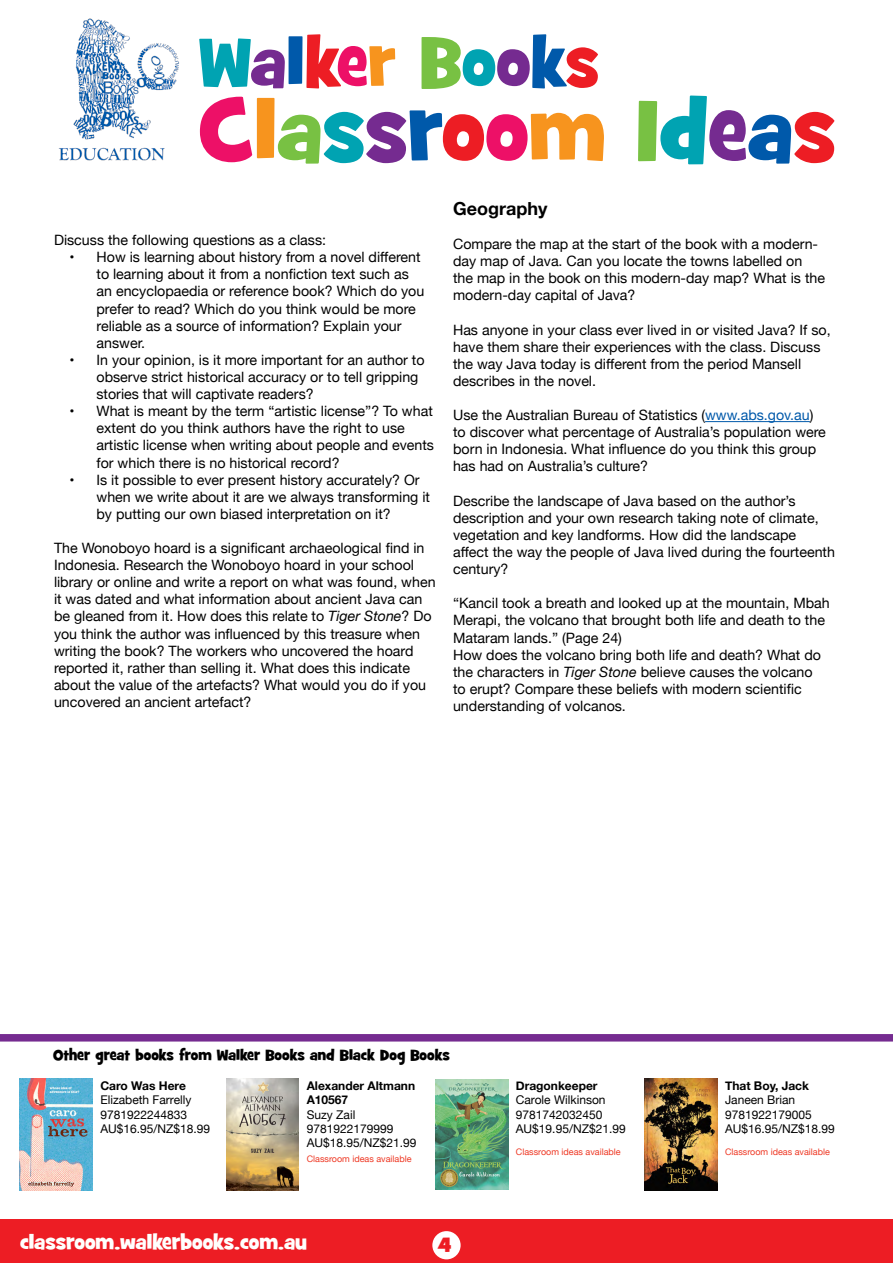
<style>
.page{position:relative;width:893px;height:1263px;background:#fff}
.page>*{position:absolute;margin:0;border:0;box-sizing:border-box;transform-origin:0 0}
.t1{font:21px "Grilled Cheese BTN";color:#fffffd}
.t2{font:21px "Grilled Cheese BTN";color:#ed1d24}
.t3{font:700 18px "Helvetica Neue";color:#000}
.t4{font:15px "Grilled Cheese BTN";color:#000}
.t5{font:14.25px/17.1px "Helvetica Neue";color:#000}
.t6{font:12px/14.4px "Helvetica Neue";color:#000}
.t7{font:700 12px/14.4px "Helvetica Neue";color:#000}
.t8{font:9px "Helvetica Neue";color:#ee3824}
.s1{font-style:italic}
.s2{color:#0059aa}
</style>
<div class="page">
<div style="left:0;top:1219px;width:893px;height:44px;background:#ed1d24"></div>
<svg style="left:638px;top:96px;width:196px;height:68px"></svg>
<svg style="left:200px;top:97px;width:404px;height:67px"></svg>
<svg style="left:422px;top:34px;width:176px;height:55px"></svg>
<svg style="left:306px;top:34px;width:89px;height:55px"></svg>
<div style="left:289px;top:36px;width:14px;height:48px;background:#0059aa"></div>
<svg style="left:199px;top:38px;width:86px;height:50px"></svg>
<img style="left:58px;top:18px;width:121px;height:143px">
<div style="left:432px;top:1231px;width:29px;height:28px;background:#fff;border-radius:50%"></div>
<img style="left:20px;top:1078px;width:73px;height:113px">
<div style="left:0;top:1034px;width:893px;height:7px;background:#752b90"></div>
<img style="left:227px;top:1078px;width:71px;height:113px">
<img style="left:435px;top:1080px;width:73px;height:109px">
<img style="left:644px;top:1078px;width:73px;height:112px">
<hr style="left:705px;top:421px;width:105px;height:1px;background:#0059aa">
<p class="t5" style="left:54px;top:232px;width:274px">Discuss the following questions as a class:</p>
<p class="t5" style="left:97px;top:249px;width:329px;text-indent:-27px">• How is learning about history from a novel different to learning about it from a nonfiction text such as an encyclopaedia or reference book? Which do you prefer to read? Which do you think would be more reliable as a source of information? Explain your answer.</p>
<p class="t5" style="left:97px;top:352px;width:330px;text-indent:-27px">• In your opinion, is it more important for an author to observe strict historical accuracy or to tell gripping stories that will captivate readers?</p>
<p class="t5" style="left:97px;top:403px;width:339px;text-indent:-27px">• What is meant by the term “artistic license”? To what extent do you think authors have the right to use artistic license when writing about people and events for which there is no historical record?</p>
<p class="t5" style="left:97px;top:472px;width:335px;text-indent:-27px">• Is it possible to ever present history accurately? Or when we write about it are we always transforming it by putting our own biased interpretation on it?</p>
<p class="t5" style="left:54px;top:540px;width:383px">The Wonoboyo hoard is a significant archaeological find in Indonesia. Research the Wonoboyo hoard in your school library or online and write a report on what was found, when it was dated and what information about ancient Java can be gleaned from it. How does this relate to <span class="s1">Tiger Stone</span>? Do you think the author was influenced by this treasure when writing the book? The workers who uncovered the hoard reported it, rather than selling it. What does this indicate about the value of the artefacts? What would you do if you uncovered an ancient artefact?</p>
<p class="t3" style="left:453px;top:194px;width:96px">Geography</p>
<p class="t5" style="left:453px;top:236px;width:373px">Compare the map at the start of the book with a modern&shy;day map of Java. Can you locate the towns labelled on the map in the book on this modern-day map? What is the modern-day capital of Java?</p>
<p class="t5" style="left:453px;top:322px;width:379px">Has anyone in your class ever lived in or visited Java? If so, have them share their experiences with the class. Discuss the way Java today is different from the period Mansell describes in the novel.</p>
<p class="t5" style="left:453px;top:407px;width:374px">Use the Australian Bureau of Statistics (<span class="s2">www.abs.gov.au</span>) to discover what percentage of Australia’s population were born in Indonesia. What influence do you think this group has had on Australia’s culture?</p>
<p class="t5" style="left:453px;top:493px;width:383px">Describe the landscape of Java based on the author’s description and your own research taking note of climate, vegetation and key landforms. How did the landscape affect the way the people of Java lived during the fourteenth century?</p>
<p class="t5" style="left:453px;top:595px;width:378px">“Kancil took a breath and looked up at the mountain, Mbah Merapi, the volcano that brought both life and death to the Mataram lands.” (Page 24)<br>How does the volcano bring both life and death? What do the characters in <span class="s1">Tiger Stone</span> believe causes the volcano<br>to erupt? Compare these beliefs with modern scientific understanding of volcanos.</p>
<p class="t4" style="left:53px;top:1046px;width:398px">Other great books from Walker Books and Black Dog Books</p>
<p class="t7" style="left:307px;top:1079px;width:110px">Alexander Altmann<br>A10567</p>
<p class="t6" style="left:307px;top:1108px;width:111px">Suzy Zail<br>9781922179999<br>AU$18.95/NZ$21.99</p>
<p class="t8" style="left:307px;top:1152px;width:106px">Classroom ideas available</p>
<p class="t7" style="left:100px;top:1079px;width:87px">Caro Was Here</p>
<p class="t6" style="left:100px;top:1093px;width:111px">Elizabeth Farrelly<br>9781922244833<br>AU$16.95/NZ$18.99</p>
<h1 class="t1" style="left:20px;top:1228px;width:288px">classroom.walkerbooks.com.au</h1>
<h1 class="t2" style="left:439px;top:1231px;width:15px">4</h1>
<p class="t7" style="left:516px;top:1079px;width:83px">Dragonkeeper</p>
<p class="t6" style="left:516px;top:1093px;width:111px">Carole Wilkinson<br>9781742032450<br>AU$19.95/NZ$21.99</p>
<p class="t8" style="left:516px;top:1145px;width:106px">Classroom ideas available</p>
<p class="t7" style="left:725px;top:1079px;width:86px">That Boy, Jack</p>
<p class="t6" style="left:725px;top:1093px;width:111px">Janeen Brian<br>9781922179005<br>AU$16.95/NZ$18.99</p>
<p class="t8" style="left:725px;top:1145px;width:106px">Classroom ideas available</p>
</div>
